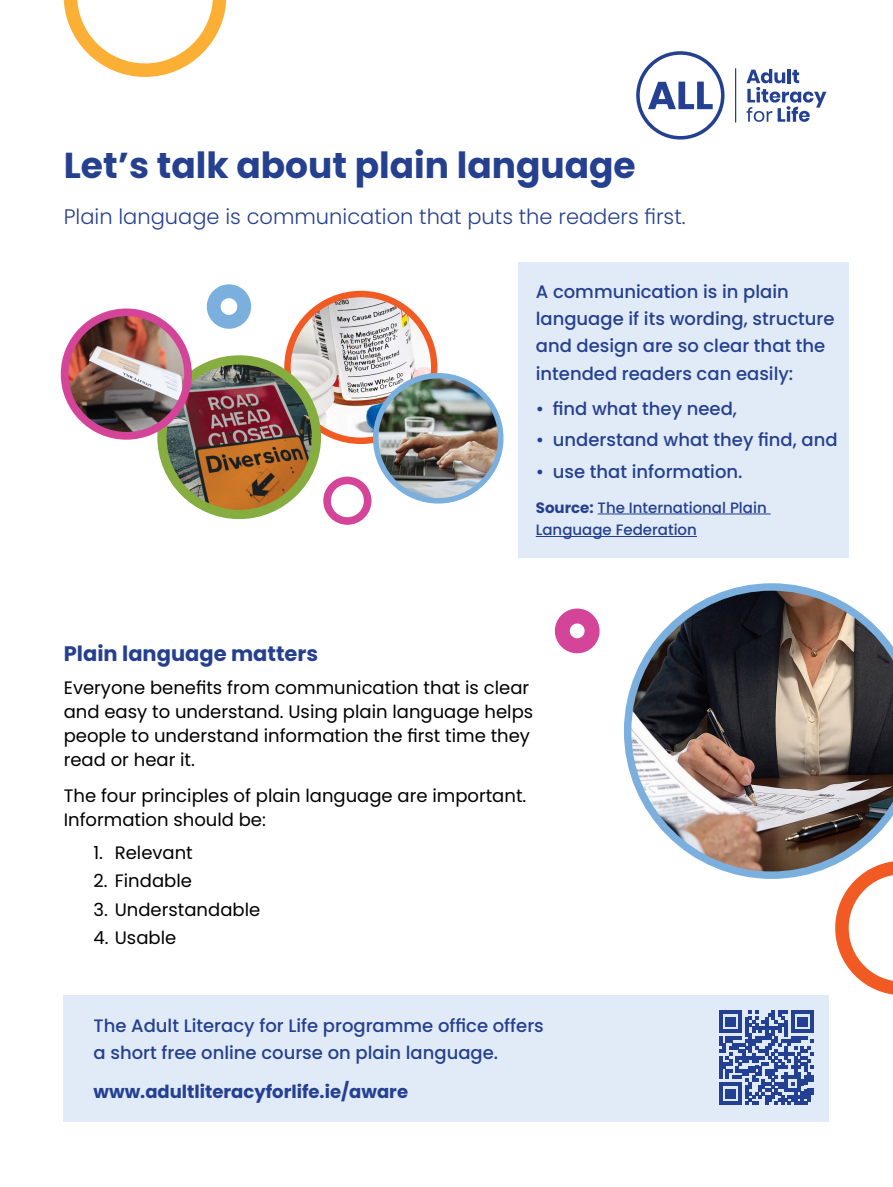
<style>
.page{position:relative;width:893px;height:1187px;background:#fff}
.page>*{position:absolute;margin:0;border:0;box-sizing:border-box;transform-origin:0 0}
.t1{font:700 36px "Poppins";color:#25408f}
.t2{font:300 21px "Poppins";color:#25408f}
.t3{font:700 21px "Poppins";color:#25408f}
.t4{font:18px/24px "Poppins";color:#000}
.t5{font:500 18px/27px "Poppins";color:#25408f}
.t6{font:700 18px "Poppins";color:#234093}
.t7{font:500 15px/22.5px "Poppins";color:#25408f}
.s1{font-weight:700}
</style>
<div class="page">
<div style="left:64px;top:995px;width:765px;height:86px;background:#e1eaf7"></div>
<div style="left:64px;top:1062px;width:765px;height:59px;background:#e1eaf7"></div>
<img style="left:624px;top:583px;width:269px;height:295px">
<div style="left:555px;top:608px;width:45px;height:45px;border:15px solid #d44599;border-radius:50%"></div>
<svg style="left:835px;top:860px;width:58px;height:135px"></svg>
<svg style="left:64px;top:0;width:162px;height:77px"></svg>
<svg style="left:719px;top:1010px;width:95px;height:94px"></svg>
<div style="left:519px;top:262px;width:330px;height:141px;background:#e1eaf7"></div>
<div style="left:519px;top:379px;width:330px;height:59px;background:#e1eaf7"></div>
<div style="left:519px;top:410px;width:330px;height:59px;background:#e1eaf7"></div>
<div style="left:519px;top:441px;width:330px;height:60px;background:#e1eaf7"></div>
<div style="left:519px;top:480px;width:330px;height:77px;background:#e1eaf7"></div>
<hr style="left:598px;top:513px;width:173px;height:1px;background:#25408f">
<hr style="left:536px;top:536px;width:161px;height:1px;background:#25408f">
<img style="left:287px;top:295px;width:147px;height:146px">
<div style="left:284px;top:291px;width:153px;height:153px;border:6px solid #f15a22;border-radius:50%"></div>
<img style="left:162px;top:360px;width:154px;height:154px;border-radius:77px">
<div style="left:157px;top:355px;width:164px;height:164px;border:9px solid #85ad40;border-radius:50%"></div>
<div style="left:207px;top:284px;width:44px;height:45px;border:14px solid #7bafde;border-radius:50%"></div>
<div style="left:323px;top:476px;width:48px;height:49px;border:8px solid #d44599;border-radius:50%"></div>
<img style="left:65px;top:317px;width:123px;height:119px">
<div style="left:61px;top:308px;width:131px;height:131px;border:8px solid #d44599;border-radius:50%"></div>
<img style="left:376px;top:375px;width:125px;height:126px;border-radius:63px">
<div style="left:373px;top:373px;width:130px;height:130px;border:5px solid #7bafde;border-radius:50%"></div>
<svg style="left:636px;top:51px;width:88px;height:89px"></svg>
<svg style="left:746px;top:69px;width:80px;height:53px"></svg>
<hr style="left:735px;top:68px;width:1px;height:55px;background:#234093">
<p class="t1" style="left:64px;top:145px;width:574px">Let’s talk about plain language</p>
<p class="t2" style="left:64px;top:205px;width:623px">Plain language is communication that puts the readers first.</p>
<p class="t5" style="left:536px;top:279px;width:300px">A communication is in plain language if its wording, structure and design are so clear that the intended readers can easily:</p>
<p class="t5" style="left:536px;top:395px;width:203px">• find what they need,</p>
<p class="t5" style="left:536px;top:426px;width:303px">• understand what they find, and</p>
<p class="t5" style="left:536px;top:458px;width:208px">• use that information.</p>
<p class="t7" style="left:536px;top:496px;width:232px"><span class="s1">Source:</span> The International Plain<br>Language Federation</p>
<p class="t3" style="left:64px;top:641px;width:256px">Plain language matters</p>
<p class="t4" style="left:64px;top:675px;width:471px">Everyone benefits from communication that is clear and easy to understand. Using plain language helps people to understand information the first time they read or hear it.</p>
<p class="t4" style="left:64px;top:784px;width:464px">The four principles of plain language are important.<br>Information should be:</p>
<p class="t4" style="left:94px;top:840px;width:101px">1. Relevant</p>
<p class="t4" style="left:94px;top:869px;width:100px">2. Findable</p>
<p class="t4" style="left:94px;top:897px;width:168px">3. Understandable</p>
<p class="t4" style="left:94px;top:925px;width:84px">4. Usable</p>
<p class="t5" style="left:94px;top:1011px;width:452px">The Adult Literacy for Life programme office offers a short free online course on plain language.</p>
<p class="t6" style="left:94px;top:1081px;width:316px">www.adultliteracyforlife.ie/aware</p>
</div>
